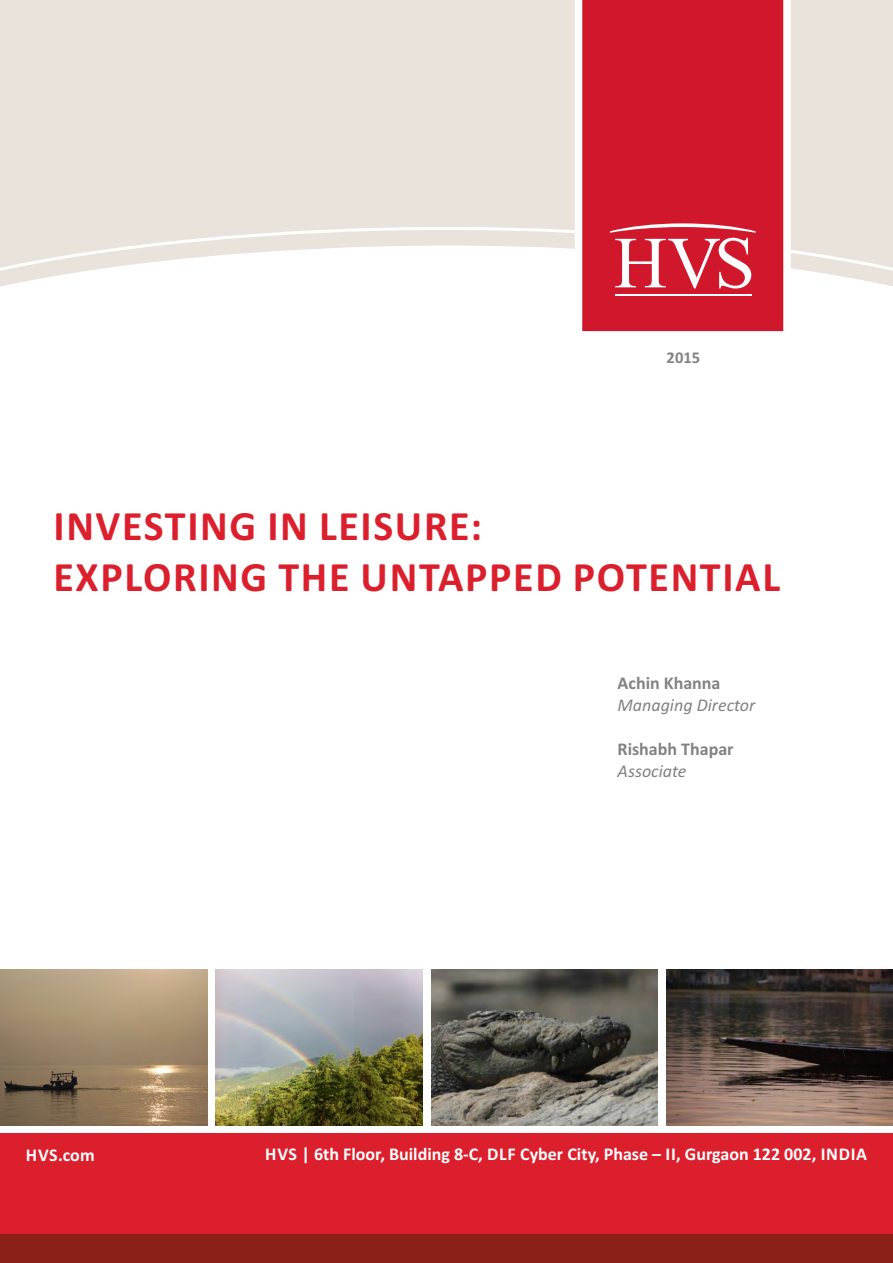
<style>
.page{position:relative;width:893px;height:1263px;background:#fff}
.page>*{position:absolute;margin:0;border:0;box-sizing:border-box;transform-origin:0 0}
.t1{font:700 42px/51.3px "Calibri";letter-spacing:.04em;color:#dc1f2c}
.t2{font:700 18px "Calibri";color:#fff}
.t3{font:italic 18px "Calibri";color:#818281}
.t4{font:700 18px "Calibri";color:#818281}
.t5{font:700 16.5px "Calibri";color:#818281}
</style>
<div class="page">
<div style="left:0;top:0;width:893px;height:287px;background:#eae3db"></div>
<svg style="left:0;top:225px;width:893px;height:51px"></svg>
<svg style="left:571px;top:0;width:223px;height:332px;background:#d53143"></svg>
<div style="left:0;top:1133px;width:893px;height:130px;background:#dc1f2c"></div>
<div style="left:0;top:1234px;width:893px;height:29px;background:#8b2019"></div>
<hr style="left:615px;top:294px;width:136px;height:1px;background:#fff">
<svg style="left:610px;top:223px;width:146px;height:65px"></svg>
<img style="left:0;top:969px;width:207px;height:156px">
<img style="left:216px;top:969px;width:207px;height:156px">
<img style="left:666px;top:969px;width:227px;height:156px">
<img style="left:431px;top:969px;width:227px;height:156px">
<p class="t5" style="left:667px;top:351px;width:35px">2015</p>
<h1 class="t1" style="left:54px;top:504px;width:728px">INVESTING IN LEISURE:<br>EXPLORING THE UNTAPPED POTENTIAL</h1>
<p class="t4" style="left:618px;top:676px;width:104px">Achin Khanna</p>
<p class="t3" style="left:618px;top:698px;width:139px">Managing Director</p>
<p class="t4" style="left:618px;top:742px;width:118px">Rishabh Thapar</p>
<p class="t3" style="left:618px;top:764px;width:70px">Associate</p>
<p class="t2" style="left:26px;top:1147px;width:70px">HVS.com</p>
<p class="t2" style="left:265px;top:1147px;width:603px">HVS | 6th Floor, Building 8-C, DLF Cyber City, Phase – II, Gurgaon 122 002, INDIA</p>
</div>
